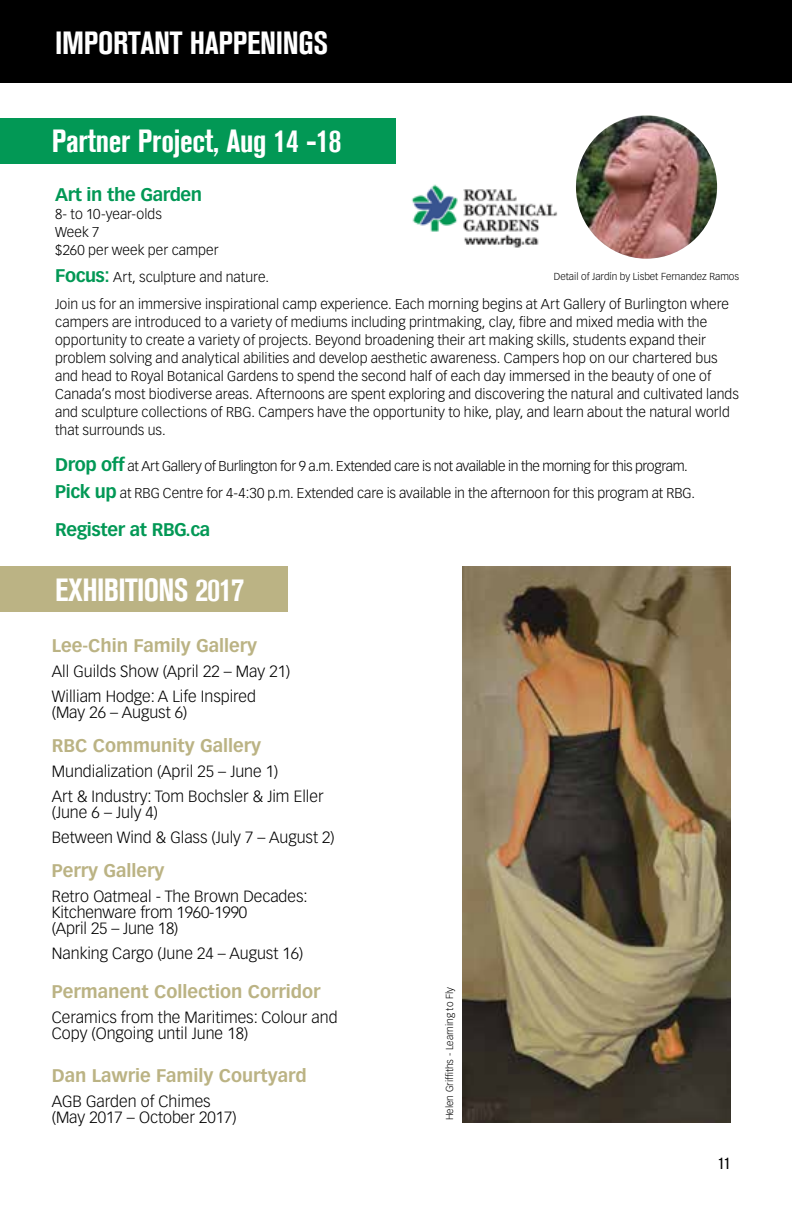
<style>
.page{position:relative;width:792px;height:1224px;background:#fff}
.page>*{position:absolute;margin:0;border:0;box-sizing:border-box;transform-origin:0 0}
.t1{font:700 condensed 32px "Akzidenz Grotesk BE";letter-spacing:-.01em;color:#fff}
.t2{font:700 18px "Vectora LH";color:#bbb384}
.t3{font:700 18px "Vectora LH";letter-spacing:-.02em;color:#029855}
.t4{font:300 16px/16px "Vectora LH";color:#000}
.t5{font:condensed 16px "Akzidenz Grotesk BQ";color:#000}
.t6{font:300 14px/18px "Vectora LH";letter-spacing:.005em;color:#000}
.t7{font:300 14px/27px "Vectora LH";letter-spacing:-.015em;color:#000}
.t8{font:300 10px "Vectora LH";color:#000}
.s1{font-weight:700;font-size:18px;color:#029855}
</style>
<div class="page">
<img style="left:411px;top:184px;width:147px;height:64px">
<div style="left:0;top:0;width:792px;height:82px;background:#000"></div>
<div style="left:0;top:118px;width:396px;height:45px;background:#029855"></div>
<img style="left:576px;top:115px;width:141px;height:144px">
<div style="left:0;top:567px;width:287px;height:45px;background:#bbb384"></div>
<img style="left:462px;top:567px;width:269px;height:556px">
<h1 class="t1" style="left:55px;top:25px;width:275px">IMPORTANT HAPPENINGS</h1>
<h1 class="t1" style="left:52px;top:122px;width:291px">Partner Project, Aug 14 -18</h1>
<p class="t3" style="left:55px;top:184px;width:149px">Art in the Garden</p>
<p class="t6" style="left:55px;top:205px;width:165px">8- to 10-year-olds<br>Week 7<br>$260 per week per camper</p>
<p class="t6" style="left:55px;top:264px;width:676px;line-height:27px"><span class="s1">Focus:</span> Art, sculpture and nature.<br>Join us for an immersive inspirational camp experience. Each morning begins at Art Gallery of Burlington where</p>
<p class="t6" style="left:55px;top:313px;width:685px">campers are introduced to a variety of mediums including printmaking, clay, fibre and mixed media with the opportunity to create a variety of projects. Beyond broadening their art making skills, students expand their problem solving and analytical abilities and develop aesthetic awareness. Campers hop on our chartered bus and head to Royal Botanical Gardens to spend the second half of each day immersed in the beauty of one of Canada’s most biodiverse areas. Afternoons are spent exploring and discovering the natural and cultivated lands and sculpture collections of RBG. Campers have the opportunity to hike, play, and learn about the natural world that surrounds us.</p>
<p class="t7" style="left:55px;top:453px;width:642px"><span class="s1">Drop off</span> at Art Gallery of Burlington for 9 a.m. Extended care is not available in the morning for this program.<br><span class="s1">Pick up</span> at RBG Centre for 4-4:30 p.m. Extended care is available in the afternoon for this program at RBG.</p>
<p class="t8" style="left:554px;top:270px;width:187px">Detail of Jardín by Lisbet Fernandez Ramos</p>
<p class="t3" style="left:55px;top:519px;width:157px">Register at RBG.ca</p>
<h1 class="t1" style="left:55px;top:571px;width:191px">EXHIBITIONS 2017</h1>
<p class="t2" style="left:52px;top:635px;width:207px">Lee-Chin Family Gallery</p>
<p class="t4" style="left:52px;top:659px;width:240px;line-height:25px">All Guilds Show (April 22 – May 21)<br>William Hodge: A Life Inspired</p>
<p class="t4" style="left:52px;top:705px;width:137px">(May 26 – August 6)</p>
<p class="t2" style="left:52px;top:735px;width:211px">RBC Community Gallery</p>
<p class="t4" style="left:52px;top:759px;width:273px;line-height:25px">Mundialization (April 25 – June 1)<br>Art &amp; Industry: Tom Bochsler &amp; Jim Eller</p>
<p class="t4" style="left:52px;top:800px;width:284px;line-height:25px">(June 6 – July 4)<br>Between Wind &amp; Glass (July 7 – August 2)</p>
<p class="t2" style="left:52px;top:860px;width:114px">Perry Gallery</p>
<p class="t4" style="left:52px;top:889px;width:257px">Retro Oatmeal - The Brown Decades:<br>Kitchenware from 1960-1990<br>(April 25 – June 18)</p>
<p class="t4" style="left:52px;top:946px;width:253px">Nanking Cargo (June 24 – August 16)</p>
<p class="t2" style="left:52px;top:981px;width:270px">Permanent Collection Corridor</p>
<p class="t4" style="left:52px;top:1010px;width:287px">Ceramics from the Maritimes: Colour and<br>Copy (Ongoing until June 18)</p>
<p class="t2" style="left:52px;top:1065px;width:256px">Dan Lawrie Family Courtyard</p>
<p class="t4" style="left:52px;top:1094px;width:186px">AGB Garden of Chimes (May 2017 – October 2017)</p>
<p class="t8" style="left:444px;top:1120px;width:135px;rotate:-90deg">Helen Griffiths - Learning to Fly</p>
<p class="t5" style="left:719px;top:1155px;width:13px">11</p>
</div>
